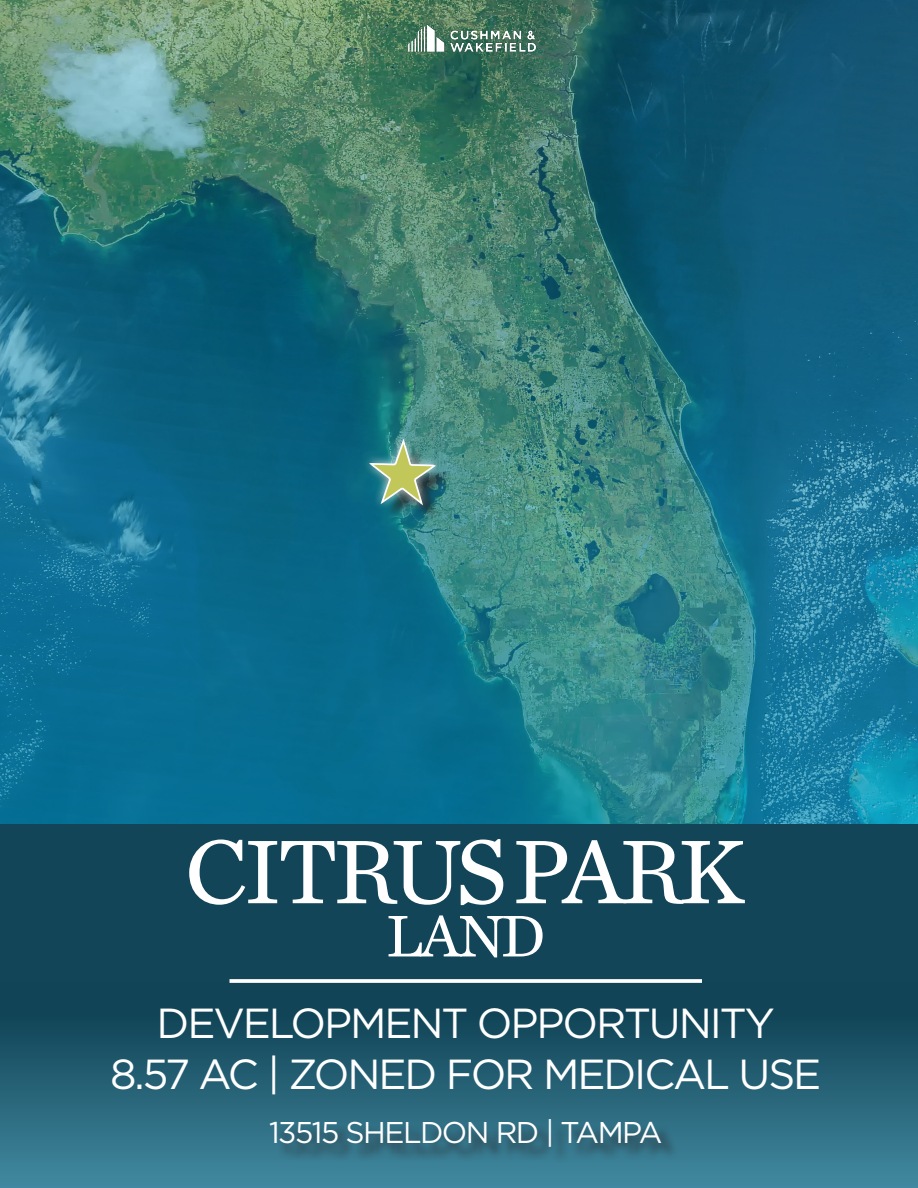
<style>
.page{position:relative;width:918px;height:1188px;background:#fff}
.page>*{position:absolute;margin:0;border:0;box-sizing:border-box;transform-origin:0 0}
.t1{font:94.5px "Chronicle Text G2";letter-spacing:-.05em;color:#fff}
.t2{font:61.5px "Chronicle Text G2";color:#fff}
.t3{font:42px "Gotham";letter-spacing:-.05em;color:#fff}
.t4{font:30px "Gotham";letter-spacing:-.05em;color:#fff}
</style>
<div class="page">
<svg style="left:0;top:824px;width:918px;height:364px;background:#1b5366"></svg>
<svg style="left:230px;top:979px;width:472px;height:4px"></svg>
<img style="left:0;top:0;width:918px;height:824px">
<div style="left:373px;top:443px;width:80px;height:80px;background:#231f20;opacity:.75"></div>
<img style="left:360px;top:430px;width:85px;height:84px">
<div style="left:273px;top:1122px;width:406px;height:43px;background:#231f20;opacity:.75"></div>
<img style="left:392px;top:14px;width:162px;height:55px">
<p class="t1" style="left:185px;top:800px;width:563px">CITRUS PARK</p>
<p class="t2" style="left:386px;top:889px;width:161px">LAND</p>
<p class="t3" style="left:157px;top:996px;width:620px">DEVELOPMENT OPPORTUNITY</p>
<p class="t3" style="left:110px;top:1047px;width:713px">8.57 AC | ZONED FOR MEDICAL USE</p>
<p class="t4" style="left:269px;top:1113px;width:395px">13515 SHELDON RD | TAMPA</p>
</div>
